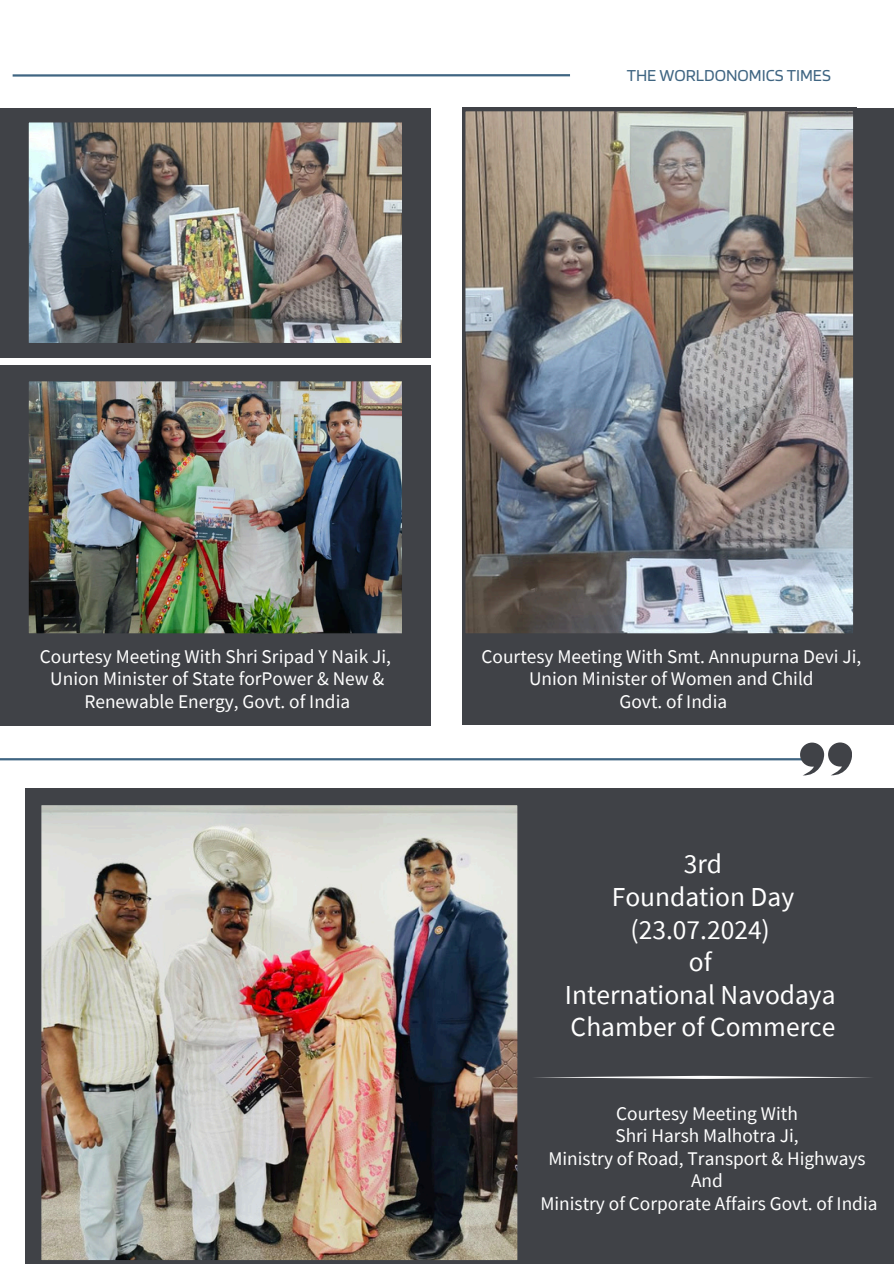
<style>
.page{position:relative;width:894px;height:1264px;background:#fff}
.page>*{position:absolute;margin:0;border:0;box-sizing:border-box;transform-origin:0 0}
.t1{font:27.45px/32.7px "Source Sans Pro";color:#fff;text-align:center}
.t2{font:19.35px "Source Sans Pro";color:#fff}
.t3{font:17.55px "Blinker";color:#3f6582}
</style>
<div class="page">
<div style="left:0;top:108px;width:430px;height:250px;background:#404247"></div>
<img style="left:28px;top:122px;width:374px;height:221px">
<div style="left:462px;top:108px;width:431px;height:617px;background:#404247"></div>
<img style="left:465px;top:111px;width:389px;height:523px">
<div style="left:0;top:365px;width:430px;height:360px;background:#404247"></div>
<img style="left:28px;top:381px;width:374px;height:253px">
<hr style="left:13px;top:74px;width:557px;height:3px;background:#3f6582">
<hr style="left:0;top:758px;width:804px;height:2px;background:#3f6582">
<svg style="left:800px;top:742px;width:51px;height:34px"></svg>
<div style="left:25px;top:788px;width:868px;height:475px;background:#404247"></div>
<img style="left:41px;top:805px;width:477px;height:455px">
<svg style="left:535px;top:1075px;width:336px;height:3px"></svg>
<p class="t3" style="left:626px;top:65px;width:205px">THE WORLDONOMICS TIMES</p>
<p class="t2" style="left:40px;top:643px;width:352px">Courtesy Meeting With Shri Sripad Y Naik Ji,</p>
<p class="t2" style="left:50px;top:666px;width:335px">Union Minister of State forPower &amp; New &amp;</p>
<p class="t2" style="left:84px;top:688px;width:267px">Renewable Energy, Govt. of India</p>
<p class="t2" style="left:481px;top:643px;width:381px">Courtesy Meeting With Smt. Annupurna Devi Ji,</p>
<p class="t2" style="left:529px;top:666px;width:286px">Union Minister of Women and Child</p>
<p class="t2" style="left:619px;top:688px;width:109px">Govt. of India</p>
<p class="t1" style="left:564px;top:847px;width:272px">3rd<br>Foundation Day (23.07.2024)<br>of<br>International Navodaya<br>Chamber of Commerce</p>
<h1 class="t2" style="left:616px;top:1100px;width:183px">Courtesy Meeting With</h1>
<p class="t2" style="left:615px;top:1123px;width:185px">Shri Harsh Malhotra Ji,</p>
<p class="t2" style="left:548px;top:1145px;width:318px">Ministry of Road, Transport &amp; Highways</p>
<p class="t2" style="left:691px;top:1168px;width:33px">And</p>
<p class="t2" style="left:540px;top:1190px;width:338px">Ministry of Corporate Affairs Govt. of India</p>
</div>
